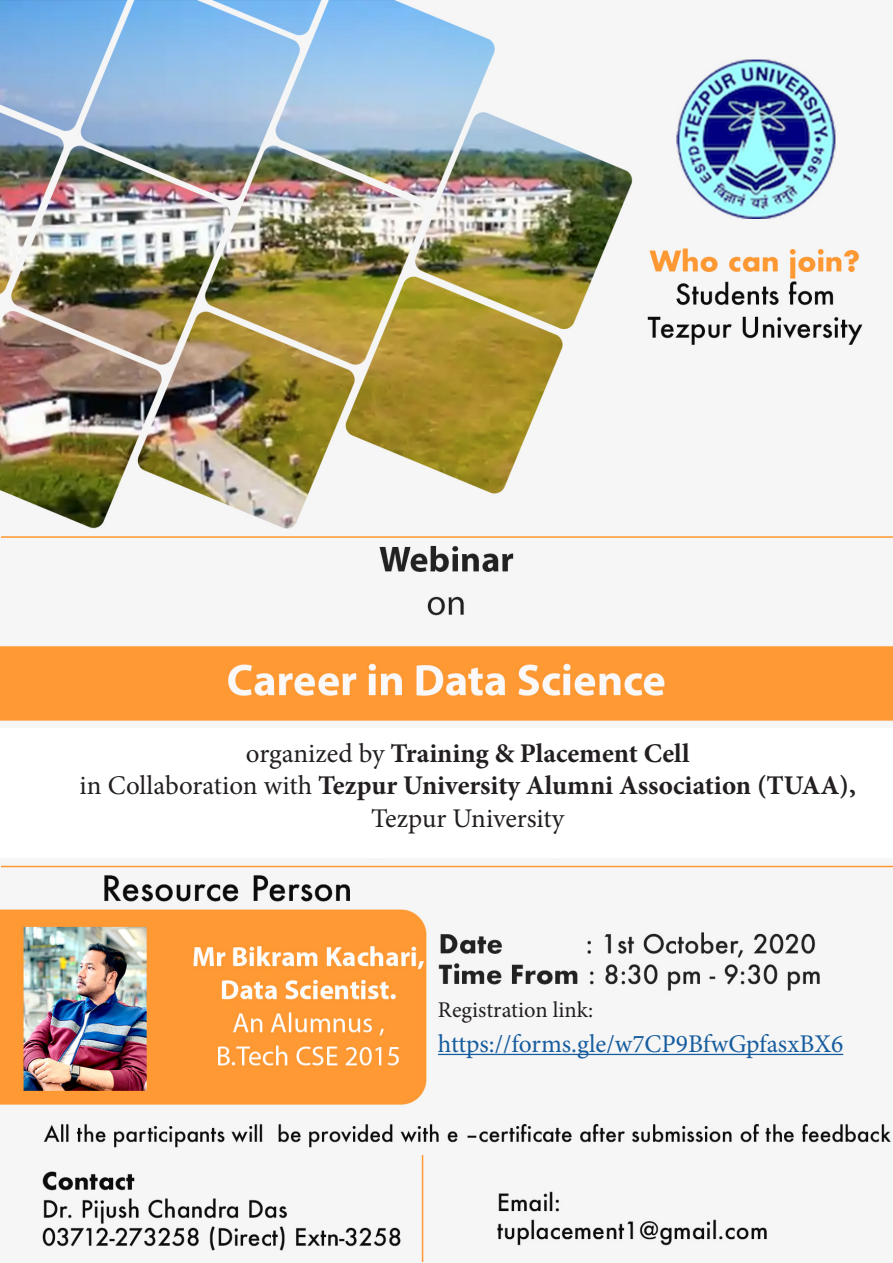
<style>
.page{position:relative;width:893px;height:1263px;background:#fff}
.page>*{position:absolute;margin:0;border:0;box-sizing:border-box;transform-origin:0 0}
.t1{font:700 27px "Minion Pro";color:#231f20}
.t2{font:27px "Minion Pro";letter-spacing:-.005em;color:#231f20}
.t3{font:25.5px "Minion Pro";color:#175d9e}
.t4{font:22.5px "Minion Pro";color:#231f20}
.s1{font-weight:400}
</style>
<div class="page">
<img style="left:0;top:0;width:893px;height:1263px">
<hr style="left:438px;top:1054px;width:405px;height:1px;background:#175d9e">
<div style="left:0;top:728px;width:893px;height:130px;background:#fff"></div>
<p class="t1" style="left:246px;top:734px;width:445px"><span class="s1">organized by</span> Training &amp; Placement Cell</p>
<p class="t1" style="left:80px;top:766px;width:778px"><span class="s1">in Collaboration with</span> Tezpur University Alumni Association (TUAA),</p>
<p class="t2" style="left:371px;top:800px;width:194px">Tezpur University</p>
<p class="t4" style="left:438px;top:994px;width:157px">Registration link:</p>
<p class="t3" style="left:438px;top:1027px;width:407px">https://forms.gle/w7CP9BfwGpfasxBX6</p>
</div>
